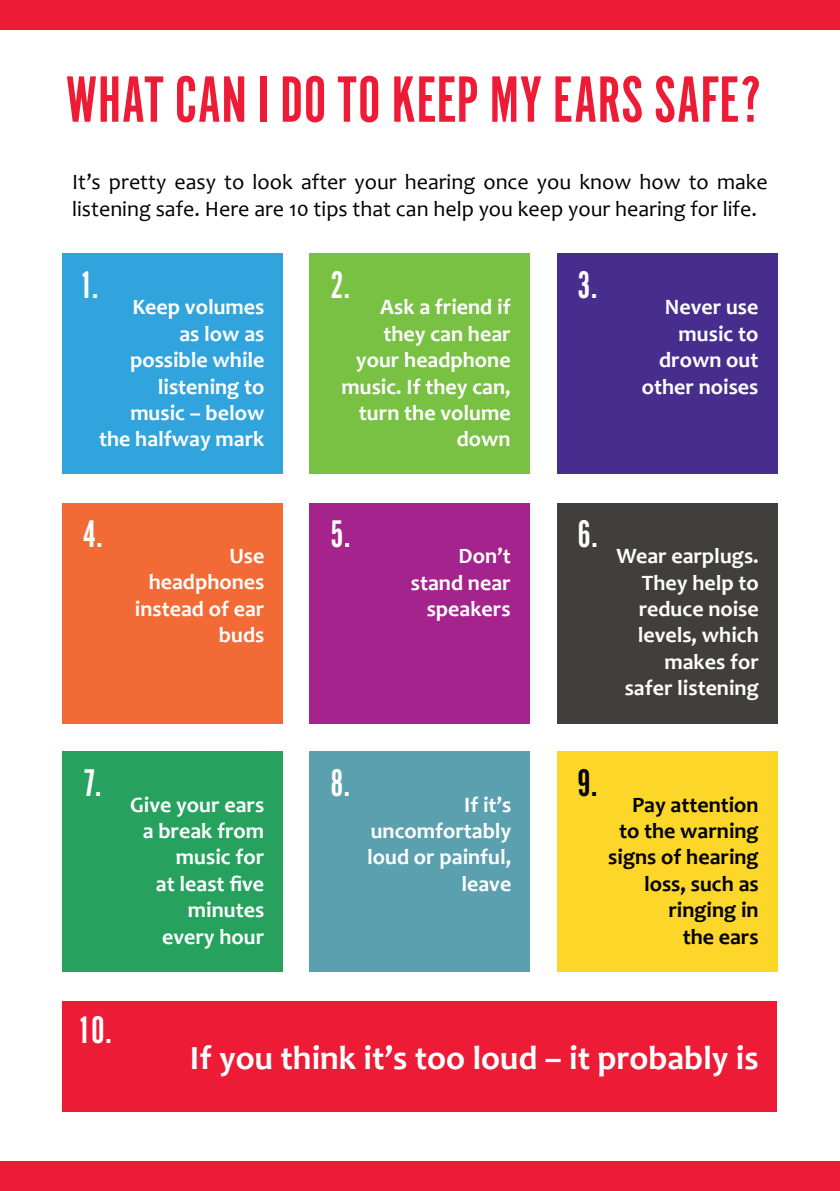
<style>
.page{position:relative;width:840px;height:1191px;background:#fff}
.page>*{position:absolute;margin:0;border:0;box-sizing:border-box;transform-origin:0 0}
.t1{font:68px "Alternate Got No 1 D";color:#ed1b36}
.t2{font:40px "Alternate Got No 1 D";color:#fff}
.t3{font:40px "Alternate Got No 1 D";color:#000}
.t4{font:700 34px "Candara";color:#fff}
.t5{font:700 22px/26.4px "Candara";color:#fff;text-align:right}
.t6{font:22px/26.4px "Candara";color:#000}
.t7{font:700 22px/26.4px "Candara";color:#000;text-align:right}
</style>
<div class="page">
<div style="left:63px;top:751px;width:220px;height:221px;background:#26a15e"></div>
<div style="left:63px;top:503px;width:220px;height:220px;background:#f26a35"></div>
<div style="left:0;top:1161px;width:839px;height:30px;background:#ed1a38"></div>
<div style="left:0;top:0;width:839px;height:29px;background:#ed1b36"></div>
<div style="left:63px;top:254px;width:220px;height:220px;background:#31a4dd"></div>
<div style="left:309px;top:254px;width:221px;height:220px;background:#78c143"></div>
<div style="left:556px;top:254px;width:220px;height:220px;background:#472e8e"></div>
<div style="left:309px;top:503px;width:221px;height:220px;background:#a4238d"></div>
<div style="left:556px;top:503px;width:220px;height:220px;background:#413f3e"></div>
<div style="left:309px;top:751px;width:221px;height:221px;background:#5aa0ae"></div>
<div style="left:556px;top:751px;width:220px;height:221px;background:#fcd628"></div>
<div style="left:63px;top:1001px;width:713px;height:110px;background:#ed1b36"></div>
<h1 class="t1" style="left:66px;top:63px;width:697px">WHAT CAN I DO TO KEEP MY EARS SAFE?</h1>
<p class="t6" style="left:72px;top:169px;width:697px">It’s pretty easy to look after your hearing once you know how to make listening safe. Here are 10 tips that can help you keep your hearing for life.</p>
<p class="t5" style="left:79px;top:294px;width:186px"><sup>1.</sup> Keep volumes as low as<br>possible while listening to<br>music – below<br>the halfway mark</p>
<h2 class="t2" style="left:330px;top:264px;width:22px">2.</h2>
<p class="t5" style="left:341px;top:294px;width:171px">Ask a friend if they can hear your headphone music. If they can, turn the volume down</p>
<h2 class="t2" style="left:83px;top:512px;width:22px">4.</h2>
<p class="t5" style="left:135px;top:542px;width:131px">Use headphones instead of ear buds</p>
<h2 class="t2" style="left:83px;top:761px;width:21px">7.</h2>
<p class="t5" style="left:130px;top:791px;width:135px">Give your ears a break from music for<br>at least five minutes every hour</p>
<h2 class="t2" style="left:330px;top:512px;width:22px">5.</h2>
<p class="t5" style="left:410px;top:542px;width:101px">Don’t stand near speakers</p>
<h2 class="t2" style="left:330px;top:761px;width:22px">8.</h2>
<p class="t5" style="left:367px;top:791px;width:146px">If it’s uncomfortably loud or painful, leave</p>
<h2 class="t2" style="left:577px;top:263px;width:22px">3.</h2>
<p class="t5" style="left:641px;top:294px;width:118px">Never use music to drown out other noises</p>
<h2 class="t2" style="left:577px;top:512px;width:22px">6.</h2>
<p class="t5" style="left:616px;top:542px;width:144px">Wear earplugs.<br>They help to reduce noise levels, which makes for safer listening</p>
<h2 class="t3" style="left:577px;top:761px;width:22px">9.</h2>
<p class="t7" style="left:608px;top:791px;width:152px">Pay attention to the warning signs of hearing loss, such as ringing in<br>the ears</p>
<h2 class="t2" style="left:78px;top:1008px;width:36px">10.</h2>
<h3 class="t4" style="left:190px;top:1036px;width:570px">If you think it’s too loud – it probably is</h3>
</div>
